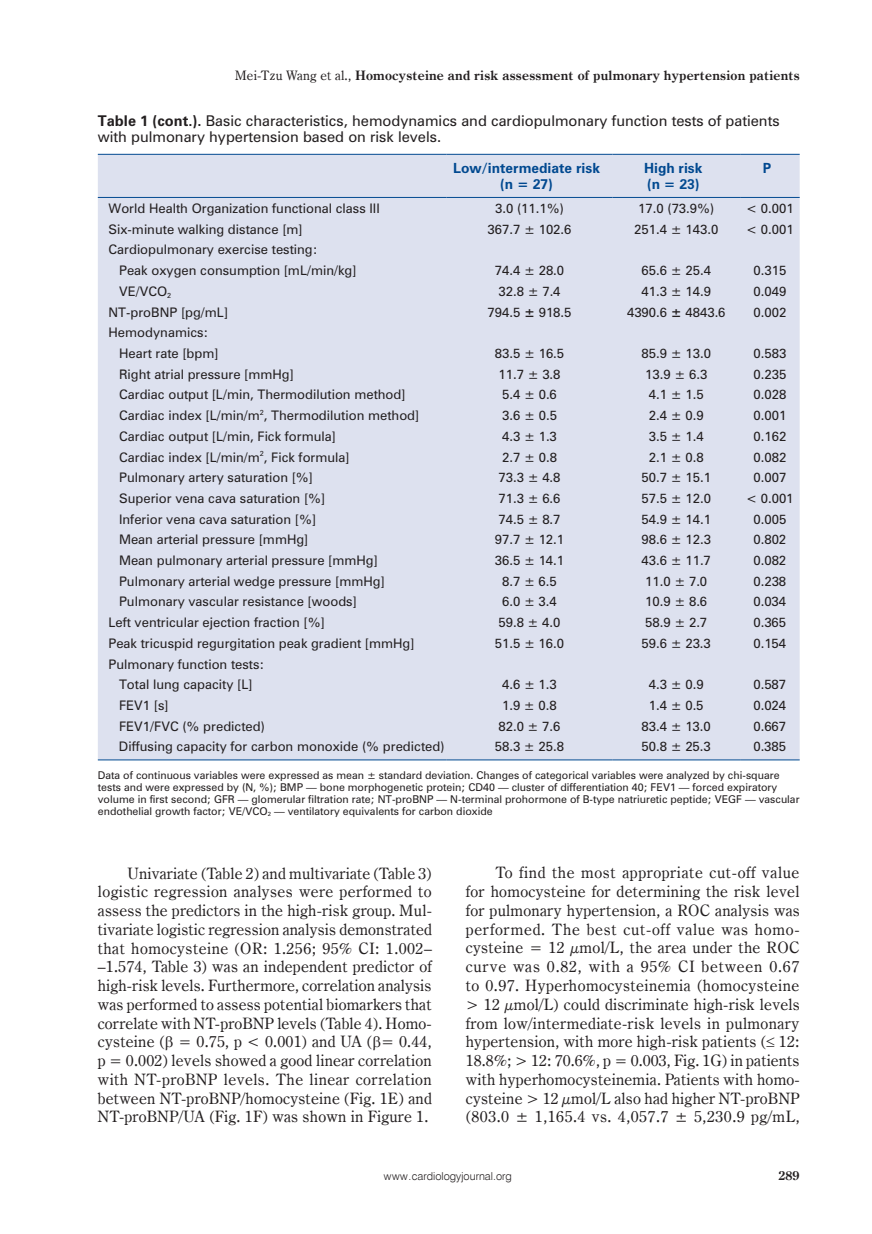
<style>
.page{position:relative;width:872px;height:1234px;background:#fff}
.page>*{position:absolute;margin:0;border:0;box-sizing:border-box;transform-origin:0 0}
.t1{font:15.75px/18.8px "Century Oldst EU";letter-spacing:.015em;color:#231f20;text-align:justify}
.t2{font:13.5px/16.5px "Zurich PL";color:#231f20}
.t3{font:700 13.05px "Century Oldst EU";letter-spacing:.015em;color:#231f20}
.t4{font:700 12.75px/15px "Zurich PL";color:#014990;text-align:center}
.t5{font:700 12.75px "Century Oldst EU";color:#231f20}
.t6{font:12px/20.7px "Zurich PL";color:#231f20}
.t7{font:10.95px "Swis 721 Lt EU";color:#231f20}
.t8{font:9.75px/11.9px "Zurich PL";color:#231f20}
.s1{font-weight:400}
.s2{font-weight:700}
</style>
<div class="page">
<div style="left:98px;top:155px;width:701px;height:604px;background:#dde1ef"></div>
<hr style="left:98px;top:759px;width:348px;height:1px;background:#014990">
<hr style="left:446px;top:759px;width:166px;height:1px;background:#014990">
<hr style="left:612px;top:759px;width:128px;height:1px;background:#014990">
<hr style="left:740px;top:759px;width:59px;height:1px;background:#014990">
<hr style="left:98px;top:154px;width:348px;height:1px;background:#014990">
<hr style="left:446px;top:154px;width:166px;height:1px;background:#014990">
<hr style="left:612px;top:154px;width:128px;height:1px;background:#014990">
<hr style="left:740px;top:154px;width:59px;height:1px;background:#014990">
<hr style="left:98px;top:197px;width:348px;height:1px;background:#014990">
<hr style="left:446px;top:197px;width:166px;height:1px;background:#014990">
<hr style="left:612px;top:197px;width:128px;height:1px;background:#014990">
<hr style="left:740px;top:197px;width:59px;height:1px;background:#014990">
<p class="t3" style="left:235px;top:68px;width:566px"><span class="s1">Mei-Tzu Wang et al.,</span> Homocysteine and risk assessment of pulmonary hypertension patients</p>
<p class="t2" style="left:98px;top:112px;width:683px"><span class="s2">Table 1 (cont.).</span> Basic characteristics, hemodynamics and cardiopulmonary function tests of patients with pulmonary hypertension based on risk levels.</p>
<p class="t4" style="left:453px;top:161px;width:148px">Low/intermediate risk (n = 27)</p>
<p class="t4" style="left:644px;top:161px;width:60px;text-align:left">High risk (n = 23)</p>
<p class="t4" style="left:762px;top:161px;width:10px">P</p>
<p class="t6" style="left:108px;top:198px;width:273px">World Health Organization functional class III</p>
<p class="t6" style="left:495px;top:198px;width:70px">3.0 (11.1%)</p>
<p class="t6" style="left:638px;top:198px;width:77px">17.0 (73.9%)</p>
<p class="t6" style="left:746px;top:198px;width:49px">&lt; 0.001</p>
<p class="t6" style="left:108px;top:218px;width:196px">Six-minute walking distance [m]</p>
<p class="t6" style="left:487px;top:218px;width:85px">367.7 ± 102.6</p>
<p class="t6" style="left:634px;top:218px;width:85px">251.4 ± 143.0</p>
<p class="t6" style="left:746px;top:218px;width:49px">&lt; 0.001</p>
<p class="t6" style="left:119px;top:239px;width:239px;text-indent:-11px">Cardiopulmonary exercise testing:<br>Peak oxygen consumption [mL/min/kg]</p>
<p class="t6" style="left:495px;top:260px;width:71px">74.4 ± 28.0</p>
<p class="t6" style="left:641px;top:260px;width:71px">65.6 ± 25.4</p>
<p class="t6" style="left:753px;top:260px;width:34px">0.315</p>
<p class="t6" style="left:119px;top:280px;width:54px">VE/VCO<sub>2</sub></p>
<p class="t6" style="left:498px;top:281px;width:64px">32.8 ± 7.4</p>
<p class="t6" style="left:641px;top:281px;width:71px">41.3 ± 14.9</p>
<p class="t6" style="left:753px;top:281px;width:34px">0.049</p>
<p class="t6" style="left:108px;top:301px;width:121px">NT-proBNP [pg/mL]</p>
<p class="t6" style="left:487px;top:301px;width:85px">794.5 <span class="s2">±</span> 918.5</p>
<p class="t6" style="left:627px;top:301px;width:100px">4390.6 <span class="s2">±</span> 4843.6</p>
<p class="t6" style="left:753px;top:301px;width:34px">0.002</p>
<p class="t6" style="left:119px;top:322px;width:101px;text-indent:-11px">Hemodynamics:<br>Heart rate [bpm]</p>
<p class="t6" style="left:495px;top:343px;width:71px">83.5 ± 16.5</p>
<p class="t6" style="left:641px;top:343px;width:71px">85.9 ± 13.0</p>
<p class="t6" style="left:753px;top:343px;width:34px">0.583</p>
<p class="t6" style="left:119px;top:363px;width:176px">Right atrial pressure [mmHg]</p>
<p class="t6" style="left:498px;top:363px;width:64px">11.7 ± 3.8</p>
<p class="t6" style="left:645px;top:363px;width:64px">13.9 ± 6.3</p>
<p class="t6" style="left:753px;top:363px;width:34px">0.235</p>
<p class="t6" style="left:119px;top:384px;width:288px">Cardiac output [L/min, Thermodilution method]</p>
<p class="t6" style="left:502px;top:384px;width:56px">5.4 ± 0.6</p>
<p class="t6" style="left:649px;top:384px;width:56px">4.1 ± 1.5</p>
<p class="t6" style="left:753px;top:384px;width:34px">0.028</p>
<p class="t6" style="left:119px;top:405px;width:302px">Cardiac index [L/min/m<sup>2</sup>, Thermodilution method]</p>
<p class="t6" style="left:502px;top:405px;width:56px">3.6 ± 0.5</p>
<p class="t6" style="left:649px;top:405px;width:56px">2.4 ± 0.9</p>
<p class="t6" style="left:753px;top:405px;width:34px">0.001</p>
<p class="t6" style="left:119px;top:425px;width:218px">Cardiac output [L/min, Fick formula]</p>
<p class="t6" style="left:502px;top:425px;width:56px">4.3 ± 1.3</p>
<p class="t6" style="left:649px;top:425px;width:56px">3.5 ± 1.4</p>
<p class="t6" style="left:753px;top:425px;width:34px">0.162</p>
<p class="t6" style="left:119px;top:446px;width:232px">Cardiac index [L/min/m<sup>2</sup>, Fick formula]</p>
<p class="t6" style="left:502px;top:446px;width:56px">2.7 ± 0.8</p>
<p class="t6" style="left:649px;top:446px;width:56px">2.1 ± 0.8</p>
<p class="t6" style="left:753px;top:446px;width:34px">0.082</p>
<p class="t6" style="left:119px;top:467px;width:195px">Pulmonary artery saturation [%]</p>
<p class="t6" style="left:498px;top:467px;width:64px">73.3 ± 4.8</p>
<p class="t6" style="left:641px;top:467px;width:71px">50.7 ± 15.1</p>
<p class="t6" style="left:753px;top:467px;width:34px">0.007</p>
<p class="t6" style="left:119px;top:487px;width:208px">Superior vena cava saturation [%]</p>
<p class="t6" style="left:498px;top:487px;width:64px">71.3 ± 6.6</p>
<p class="t6" style="left:641px;top:487px;width:71px">57.5 ± 12.0</p>
<p class="t6" style="left:746px;top:487px;width:49px">&lt; 0.001</p>
<p class="t6" style="left:119px;top:508px;width:199px">Inferior vena cava saturation [%]</p>
<p class="t6" style="left:498px;top:508px;width:64px">74.5 ± 8.7</p>
<p class="t6" style="left:641px;top:508px;width:71px">54.9 ± 14.1</p>
<p class="t6" style="left:753px;top:508px;width:34px">0.005</p>
<p class="t6" style="left:119px;top:529px;width:191px">Mean arterial pressure [mmHg]</p>
<p class="t6" style="left:495px;top:529px;width:71px">97.7 ± 12.1</p>
<p class="t6" style="left:641px;top:529px;width:71px">98.6 ± 12.3</p>
<p class="t6" style="left:753px;top:529px;width:34px">0.802</p>
<p class="t6" style="left:119px;top:549px;width:260px">Mean pulmonary arterial pressure [mmHg]</p>
<p class="t6" style="left:495px;top:549px;width:71px">36.5 ± 14.1</p>
<p class="t6" style="left:641px;top:549px;width:71px">43.6 ± 11.7</p>
<p class="t6" style="left:753px;top:549px;width:34px">0.082</p>
<p class="t6" style="left:119px;top:570px;width:267px">Pulmonary arterial wedge pressure [mmHg]</p>
<p class="t6" style="left:502px;top:570px;width:56px">8.7 ± 6.5</p>
<p class="t6" style="left:645px;top:570px;width:64px">11.0 ± 7.0</p>
<p class="t6" style="left:753px;top:570px;width:34px">0.238</p>
<p class="t6" style="left:119px;top:591px;width:239px">Pulmonary vascular resistance [woods]</p>
<p class="t6" style="left:502px;top:591px;width:56px">6.0 ± 3.4</p>
<p class="t6" style="left:645px;top:591px;width:64px">10.9 ± 8.6</p>
<p class="t6" style="left:753px;top:591px;width:34px">0.034</p>
<p class="t6" style="left:108px;top:612px;width:218px">Left ventricular ejection fraction [%]</p>
<p class="t6" style="left:498px;top:612px;width:64px">59.8 ± 4.0</p>
<p class="t6" style="left:645px;top:612px;width:64px">58.9 ± 2.7</p>
<p class="t6" style="left:753px;top:612px;width:34px">0.365</p>
<p class="t6" style="left:108px;top:632px;width:308px">Peak tricuspid regurgitation peak gradient [mmHg]</p>
<p class="t6" style="left:495px;top:632px;width:71px">51.5 ± 16.0</p>
<p class="t6" style="left:641px;top:632px;width:71px">59.6 ± 23.3</p>
<p class="t6" style="left:753px;top:632px;width:34px">0.154</p>
<p class="t6" style="left:108px;top:653px;width:158px;text-align:center">Pulmonary function tests:<br>Total lung capacity [L]</p>
<p class="t6" style="left:502px;top:674px;width:56px">4.6 ± 1.3</p>
<p class="t6" style="left:649px;top:674px;width:56px">4.3 ± 0.9</p>
<p class="t6" style="left:753px;top:674px;width:34px">0.587</p>
<p class="t6" style="left:119px;top:694px;width:51px">FEV1 [s]</p>
<p class="t6" style="left:502px;top:694px;width:56px">1.9 ± 0.8</p>
<p class="t6" style="left:649px;top:694px;width:56px">1.4 ± 0.5</p>
<p class="t6" style="left:753px;top:694px;width:34px">0.024</p>
<p class="t6" style="left:119px;top:715px;width:147px">FEV1/FVC (% predicted)</p>
<p class="t6" style="left:498px;top:715px;width:64px">82.0 ± 7.6</p>
<p class="t6" style="left:641px;top:715px;width:71px">83.4 ± 13.0</p>
<p class="t6" style="left:753px;top:715px;width:34px">0.667</p>
<p class="t6" style="left:119px;top:736px;width:327px">Diffusing capacity for carbon monoxide (% predicted)</p>
<p class="t6" style="left:495px;top:736px;width:71px">58.3 ± 25.8</p>
<p class="t6" style="left:641px;top:736px;width:71px">50.8 ± 25.3</p>
<p class="t6" style="left:753px;top:736px;width:34px">0.385</p>
<p class="t8" style="left:98px;top:769px;width:703px">Data of continuous variables were expressed as mean ± standard deviation. Changes of categorical variables were analyzed by chi-square tests and were expressed by (N, %); BMP — bone morphogenetic protein; CD40 — cluster of differentiation 40; FEV1 — forced expiratory volume in first second; GFR — glomerular filtration rate; NT-proBNP — N-terminal prohormone of B-type natriuretic peptide; VEGF — vascular endothelial growth factor; VE/VCO<sub>2</sub> — ventilatory equivalents for carbon dioxide</p>
<p class="t1" style="left:98px;top:863px;width:336px;text-indent:30px">Univariate (Table 2) and multivariate (Table 3) logistic regression analyses were performed to assess the predictors in the high-risk group. Mul&shy;tivariate logistic regression analysis demonstrated that homocysteine (OR: 1.256; 95% CI: 1.002– –1.574, Table 3) was an independent predictor of high-risk levels. Furthermore, correlation analysis was performed to assess potential biomarkers that correlate with NT-proBNP levels (Table 4). Homo&shy;cysteine ( = 0.75, p &lt; 0.001) and UA ( = 0.44, p = 0.002) levels showed a good linear correlation with NT-proBNP levels. The linear correlation between NT-proBNP/homocysteine (Fig. 1E) and NT-proBNP/UA (Fig. 1F) was shown in Figure 1.</p>
<p class="t1" style="left:466px;top:863px;width:335px;text-indent:30px">To find the most appropriate cut-off value for homocysteine for determining the risk level for pulmonary hypertension, a ROC analysis was performed. The best cut-off value was homo&shy;cysteine = 12 µmol/L, the area under the ROC curve was 0.82, with a 95% CI between 0.67 to 0.97. Hyperhomocysteinemia (homocysteine &gt; 12 µmol/L) could discriminate high-risk levels from low/intermediate-risk levels in pulmonary hypertension, with more high-risk patients (≤ 12:<br>18.8%; &gt; 12: 70.6%, p = 0.003, Fig. 1G) in patients with hyperhomocysteinemia. Patients with homo&shy;cysteine &gt; 12 µmol/L also had higher NT-proBNP (803.0 ± 1,165.4 vs. 4,057.7 ± 5,230.9 pg/mL,</p>
<p class="t7" style="left:384px;top:1169px;width:129px">www.cardiologyjournal.org</p>
<p class="t5" style="left:778px;top:1167px;width:23px">289</p>
</div>
